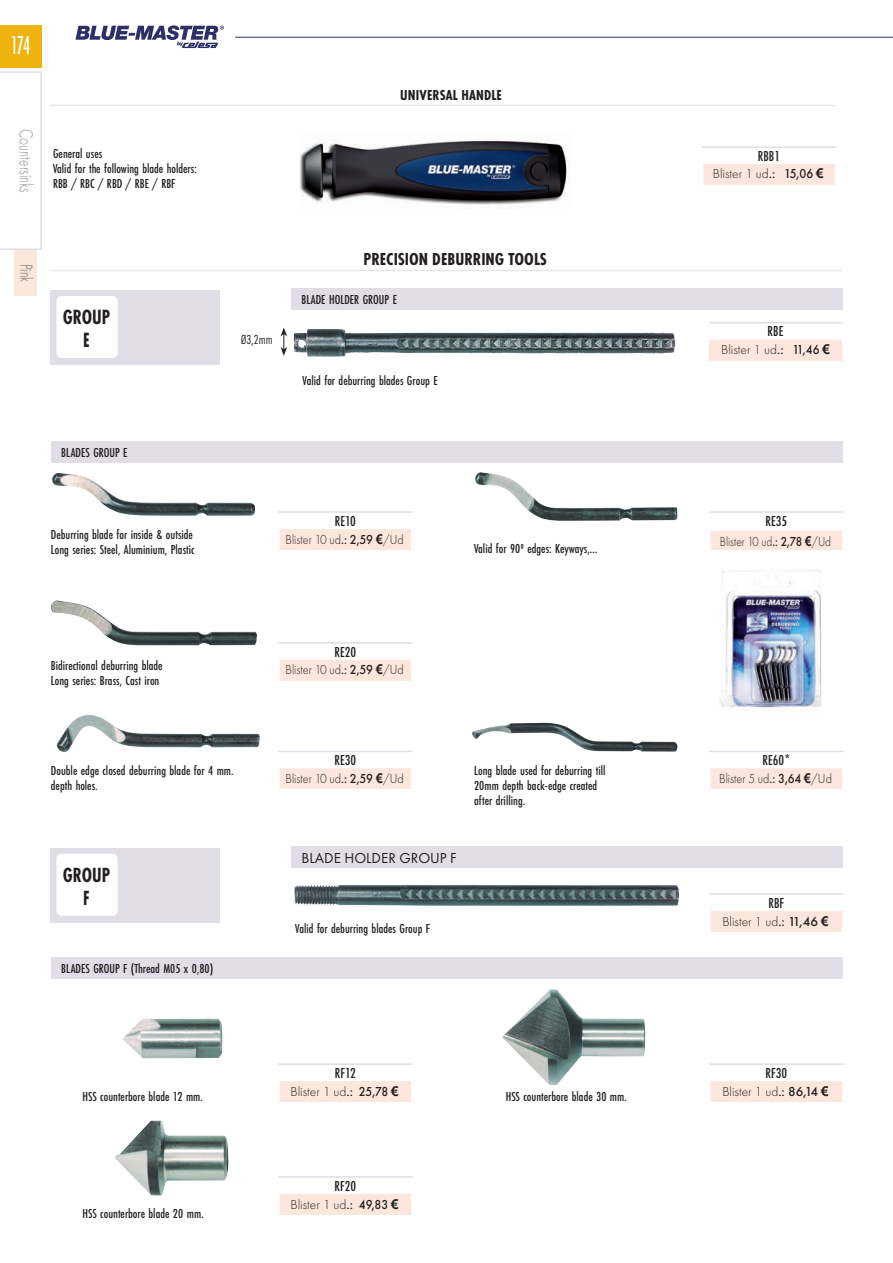
<style>
.page{position:relative;width:893px;height:1263px;background:#fff}
.page>*{position:absolute;margin:0;border:0;box-sizing:border-box;transform-origin:0 0}
.t1{font:500 27px "Futura PT Cond";color:#fff;scale:.7 1}
.t2{font:700 21.45px/23.2px "Futura PT Cond";color:#231f20;text-align:center;scale:.9 1}
.t3{font:700 21.3px/23.1px "Futura PT Cond";color:#231f20;text-align:center;scale:.9 1}
.t4{font:300 19.5px "Futura PT";color:#939598;scale:.7 1}
.t5{font:700 18px "Futura PT Cond";color:#231f20}
.t6{font:300 18px "Futura PT";color:#6c6d70;scale:.7 1}
.t7{font:500 15px "Futura PT Cond";color:#231f20}
.t8{font:15px "Futura PT";color:#231f20}
.t9{font:700 15px "Futura PT Cond";letter-spacing:.01em;color:#231f20}
.t10{font:500 13.5px/15px "Futura PT Cond";color:#231f20}
.t11{font:300 13.5px "Futura PT";color:#231f20}
.t12{font:300 13.5px "Futura PT";color:#231f20;scale:.9 1}
.t13{font:300 13.5px "Futura PT";color:#231f20;scale:.85 1}
.t14{font:13.5px "Futura PT Cond";color:#231f20}
.t15{font:500 13.5px "Futura PT";color:#231f20;scale:.9 1}
.s1{font-weight:500}
.s2{font-family:"Arial";font-weight:700}
</style>
<div class="page">
<hr style="left:235px;top:37px;width:657px;height:1px;background:#2c3066">
<div style="left:14px;top:249px;width:22px;height:47px;background:#fde7dc"></div>
<div style="left:0;top:25px;width:42px;height:42px;background:#efb310"></div>
<svg style="left:0;top:71px;width:42px;height:179px"></svg>
<svg style="left:75px;top:25px;width:149px;height:23px"></svg>
<img style="left:720px;top:570px;width:101px;height:139px">
<img style="left:294px;top:328px;width:381px;height:29px">
<div style="left:291px;top:288px;width:551px;height:21px;background:#e0dde6"></div>
<div style="left:51px;top:441px;width:791px;height:21px;background:#e0dde6"></div>
<div style="left:50px;top:290px;width:169px;height:75px;background:#e0dde6"></div>
<div style="left:291px;top:846px;width:551px;height:21px;background:#e0dde6"></div>
<div style="left:51px;top:956px;width:791px;height:22px;background:#e0dde6"></div>
<img style="left:52px;top:472px;width:203px;height:43px">
<img style="left:51px;top:600px;width:206px;height:46px">
<img style="left:57px;top:715px;width:203px;height:37px">
<img style="left:475px;top:472px;width:202px;height:49px">
<img style="left:472px;top:722px;width:205px;height:29px">
<img style="left:122px;top:1018px;width:101px;height:40px">
<img style="left:115px;top:1120px;width:114px;height:75px">
<img style="left:502px;top:989px;width:144px;height:95px">
<img style="left:294px;top:885px;width:386px;height:20px">
<div style="left:709px;top:909px;width:133px;height:22px;background:#fde7dc"></div>
<hr style="left:709px;top:909px;width:134px;height:1px;background:#fff">
<hr style="left:841px;top:910px;width:2px;height:21px;background:#fff">
<svg style="left:709px;top:894px;width:1px;height:37px"></svg>
<hr style="left:709px;top:893px;width:134px;height:1px;background:#e0dde6">
<div style="left:709px;top:528px;width:133px;height:21px;background:#fde7dc"></div>
<hr style="left:709px;top:527px;width:134px;height:2px;background:#fff">
<hr style="left:841px;top:529px;width:2px;height:20px;background:#fff">
<svg style="left:709px;top:512px;width:1px;height:37px"></svg>
<hr style="left:709px;top:511px;width:134px;height:1px;background:#e0dde6">
<div style="left:709px;top:767px;width:133px;height:21px;background:#fde7dc"></div>
<hr style="left:709px;top:766px;width:134px;height:2px;background:#fff">
<hr style="left:841px;top:768px;width:2px;height:20px;background:#fff">
<svg style="left:709px;top:768px;width:1px;height:20px"></svg>
<hr style="left:709px;top:750px;width:134px;height:2px;background:#e0dde6">
<div style="left:279px;top:528px;width:132px;height:21px;background:#fde7dc"></div>
<hr style="left:278px;top:527px;width:134px;height:2px;background:#fff">
<hr style="left:278px;top:529px;width:2px;height:20px;background:#fff">
<hr style="left:278px;top:511px;width:134px;height:1px;background:#e0dde6">
<div style="left:279px;top:659px;width:132px;height:21px;background:#fde7dc"></div>
<hr style="left:278px;top:659px;width:2px;height:21px;background:#fff">
<hr style="left:278px;top:642px;width:134px;height:1px;background:#e0dde6">
<div style="left:279px;top:767px;width:132px;height:21px;background:#fde7dc"></div>
<hr style="left:278px;top:766px;width:134px;height:2px;background:#fff">
<hr style="left:278px;top:768px;width:2px;height:20px;background:#fff">
<hr style="left:278px;top:750px;width:134px;height:2px;background:#e0dde6">
<div style="left:709px;top:1080px;width:133px;height:21px;background:#fde7dc"></div>
<hr style="left:841px;top:1080px;width:2px;height:21px;background:#fff">
<svg style="left:709px;top:1064px;width:1px;height:37px"></svg>
<hr style="left:709px;top:1063px;width:134px;height:1px;background:#e0dde6">
<div style="left:279px;top:1080px;width:132px;height:21px;background:#fde7dc"></div>
<hr style="left:278px;top:1080px;width:2px;height:21px;background:#fff">
<hr style="left:278px;top:1063px;width:134px;height:1px;background:#e0dde6">
<div style="left:279px;top:1192px;width:132px;height:21px;background:#fde7dc"></div>
<hr style="left:278px;top:1191px;width:134px;height:2px;background:#fff">
<hr style="left:278px;top:1193px;width:2px;height:20px;background:#fff">
<hr style="left:278px;top:1175px;width:134px;height:2px;background:#e0dde6">
<div style="left:709px;top:339px;width:132px;height:21px;background:#fde7dc"></div>
<hr style="left:709px;top:322px;width:132px;height:1px;background:#e0dde6">
<div style="left:56px;top:296px;width:62px;height:62px;background:#fff;border-radius:5px"></div>
<div style="left:50px;top:847px;width:169px;height:75px;background:#e0dde6"></div>
<div style="left:56px;top:853px;width:62px;height:62px;background:#fff;border-radius:5px"></div>
<img style="left:299px;top:140px;width:268px;height:65px">
<div style="left:702px;top:163px;width:133px;height:21px;background:#fde7dc"></div>
<hr style="left:701px;top:162px;width:134px;height:2px;background:#fff">
<hr style="left:701px;top:164px;width:2px;height:20px;background:#fff">
<svg style="left:834px;top:164px;width:1px;height:20px"></svg>
<hr style="left:701px;top:146px;width:134px;height:2px;background:#e0dde6">
<svg style="left:280px;top:327px;width:7px;height:29px"></svg>
<hr style="left:51px;top:270px;width:791px;height:1px;background:#e6e7e9">
<hr style="left:50px;top:105px;width:785px;height:1px;background:#e6e7e9">
<hr style="left:709px;top:908px;width:132px;height:1px;background:#fff">
<hr style="left:709px;top:529px;width:132px;height:1px;background:#fff">
<hr style="left:709px;top:1078px;width:132px;height:2px;background:#fff">
<h1 class="t1" style="left:11px;top:29px;width:29px">174</h1>
<h3 class="t4" style="left:37px;top:129px;width:92px;rotate:90deg">Countersinks</h3>
<p class="t10" style="left:53px;top:145px;width:145px">General uses<br>Valid for the following blade holders:<br>RBB / RBC / RBD / RBE / RBF</p>
<h3 class="t6" style="left:37px;top:263px;width:28px;rotate:90deg">Pink</h3>
<h2 class="t2" style="left:63px;top:305px;width:54px">GROUP<br>E</h2>
<p class="t10" style="left:61px;top:444px;width:68px">BLADES GROUP E</p>
<p class="t10" style="left:51px;top:526px;width:145px">Deburring blade for inside &amp; outside<br>Long series: Steel, Aluminium, Plastic</p>
<p class="t9" style="left:400px;top:87px;width:103px">UNIVERSAL HANDLE</p>
<p class="t14" style="left:241px;top:331px;width:33px">Ø3,2mm</p>
<h3 class="t5" style="left:363px;top:249px;width:185px">PRECISION DEBURRING TOOLS</h3>
<p class="t10" style="left:301px;top:291px;width:97px">BLADE HOLDER GROUP E</p>
<p class="t10" style="left:302px;top:373px;width:136px">Valid for deburring blades Group E</p>
<p class="t7" style="left:335px;top:512px;width:23px">RE10</p>
<p class="t12" style="left:285px;top:531px;width:133px">Blister 10 ud<span class="s1">.: 2,59</span> <span class="s2">€</span>/Ud</p>
<p class="t10" style="left:474px;top:541px;width:125px">Valid for 90º edges: Keyways,…</p>
<p class="t10" style="left:51px;top:658px;width:113px">Bidirectional deburring blade<br>Long series: Brass, Cast iron</p>
<p class="t10" style="left:51px;top:762px;width:184px">Double edge closed deburring blade for 4 mm. depth holes.</p>
<h3 class="t3" style="left:63px;top:863px;width:54px">GROUP<br>F</h3>
<p class="t10" style="left:61px;top:960px;width:153px">BLADES GROUP F (Thread M05 x 0,80)</p>
<p class="t7" style="left:334px;top:642px;width:23px">RE20</p>
<p class="t12" style="left:285px;top:662px;width:133px">Blister 10 ud<span class="s1">.: 2,59</span> <span class="s2">€</span>/Ud</p>
<p class="t7" style="left:334px;top:751px;width:23px">RE30</p>
<p class="t12" style="left:285px;top:770px;width:133px">Blister 10 ud<span class="s1">.: 2,59</span> <span class="s2">€</span>/Ud</p>
<p class="t8" style="left:301px;top:849px;width:157px">BLADE HOLDER GROUP F</p>
<p class="t10" style="left:474px;top:762px;width:133px">Long blade used for deburring till<br>20mm depth back-edge created after drilling.</p>
<p class="t10" style="left:295px;top:920px;width:136px">Valid for deburring blades Group F</p>
<p class="t7" style="left:757px;top:147px;width:24px">RBB1</p>
<p class="t11" style="left:712px;top:166px;width:112px">Blister 1 ud<span class="s1">.: 15,06</span> <span class="s2">€</span></p>
<p class="t7" style="left:767px;top:322px;width:17px">RBE</p>
<p class="t15" style="left:758px;top:341px;width:39px">8,39 <span class="s2">€</span></p>
<p class="t11" style="left:721px;top:342px;width:110px">Blister 1 ud<span class="s1">.: 11,46</span> <span class="s2">€</span></p>
<p class="t7" style="left:765px;top:512px;width:23px">RE35</p>
<p class="t13" style="left:719px;top:534px;width:132px">Blister 10 ud<span class="s1">.: 2,78</span> <span class="s2">€</span>/Ud</p>
<p class="t7" style="left:762px;top:751px;width:29px">RE60*</p>
<p class="t12" style="left:718px;top:770px;width:127px">Blister 5 ud<span class="s1">.: 3,64</span> <span class="s2">€</span>/Ud</p>
<p class="t7" style="left:768px;top:893px;width:17px">RBF</p>
<p class="t11" style="left:722px;top:913px;width:108px">Blister 1 ud<span class="s1">.: 11,46</span> <span class="s2">€</span></p>
<p class="t7" style="left:335px;top:1063px;width:22px">RF12</p>
<p class="t7" style="left:765px;top:1063px;width:23px">RF30</p>
<p class="t11" style="left:290px;top:1083px;width:110px">Blister 1 ud<span class="s1">.: 25,78</span> <span class="s2">€</span></p>
<p class="t11" style="left:722px;top:1083px;width:108px">Blister 1 ud<span class="s1">.: 86,14</span> <span class="s2">€</span></p>
<p class="t10" style="left:83px;top:1089px;width:122px">HSS counterbore blade 12 mm.</p>
<p class="t10" style="left:505px;top:1089px;width:123px">HSS counterbore blade 30 mm.</p>
<p class="t10" style="left:83px;top:1206px;width:123px">HSS counterbore blade 20 mm.</p>
<p class="t7" style="left:334px;top:1176px;width:23px">RF20</p>
<p class="t11" style="left:290px;top:1195px;width:110px">Blister 1 ud<span class="s1">.: 49,83</span> <span class="s2">€</span></p>
</div>
